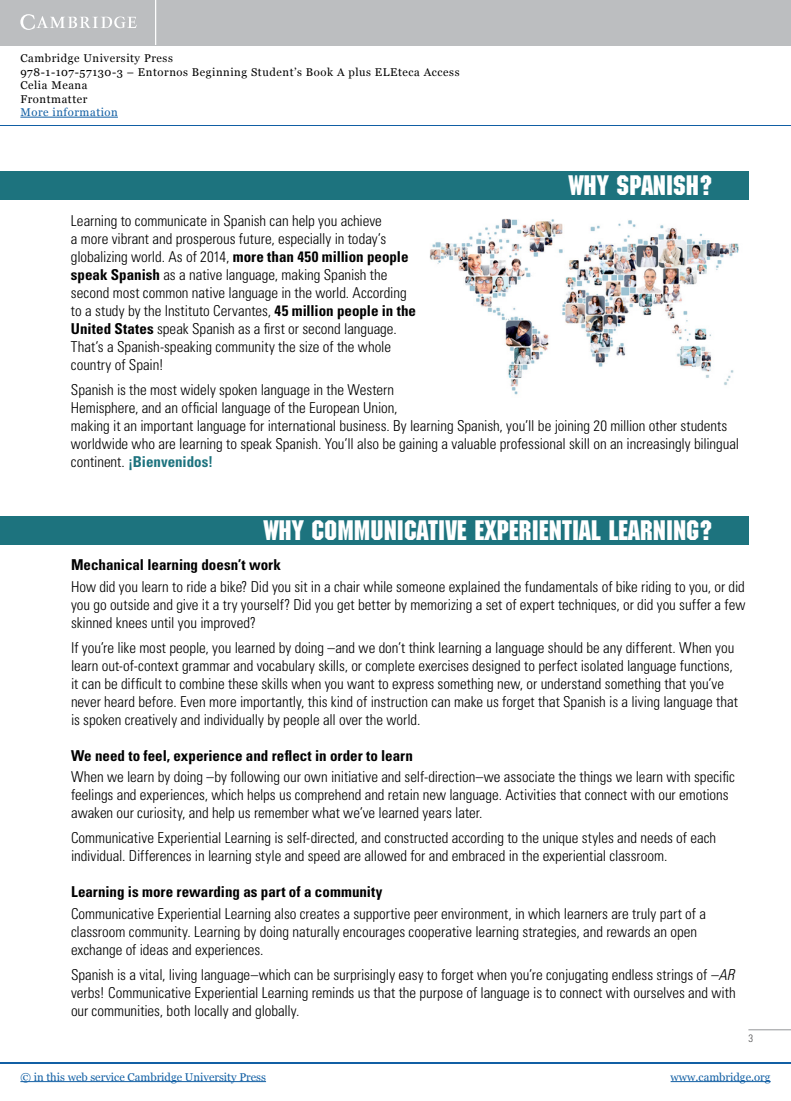
<style>
.page{position:relative;width:791px;height:1101px;background:#fff}
.page>*{position:absolute;margin:0;border:0;box-sizing:border-box;transform-origin:0 0}
.t1{font:27.5px "Machine Std";color:#fff}
.t2{font:300 condensed 15px/18px "Univers LT Std";color:#000}
.t3{font:700 condensed 15px "Univers LT Std";color:#000}
.t4{font:11.25px/13.4px "Georgia";letter-spacing:.05em;color:#000}
.t5{font:11.25px "Georgia";color:#115fa4}
.t6{font:11.25px "Georgia";letter-spacing:.05em;color:#115fa4}
.t7{font:300 condensed 10.62px "Univers LT Std";color:#4d4d4f}
.s1{font-weight:700}
.s2{font-weight:700;color:#1d737e}
.s3{font-style:italic}
</style>
<div class="page">
<div style="left:0;top:0;width:790px;height:45px;background:#bcbec0"></div>
<hr style="left:155px;top:0;width:1px;height:45px;background:#fff">
<svg style="left:20px;top:14px;width:117px;height:16px"></svg>
<hr style="left:20px;top:117px;width:98px;height:1px;background:#115fa4">
<hr style="left:0;top:125px;width:790px;height:1px;background:#115fa4">
<hr style="left:0;top:1062px;width:790px;height:1px;background:#115fa4">
<hr style="left:20px;top:1081px;width:246px;height:1px;background:#115fa4">
<hr style="left:670px;top:1081px;width:100px;height:1px;background:#115fa4">
<img style="left:429px;top:219px;width:310px;height:176px">
<div style="left:0;top:171px;width:748px;height:29px;background:#1d737e"></div>
<div style="left:0;top:516px;width:748px;height:28px;background:#1d737e"></div>
<hr style="left:748px;top:1029px;width:42px;height:1px;background:#939598">
<p class="t4" style="left:20px;top:51px;width:440px">Cambridge University Press<br>978-1-107-57130-3 – Entornos Beginning Student’s Book A plus ELEteca Access<br>Celia Meana<br>Frontmatter</p>
<p class="t6" style="left:20px;top:104px;width:99px">More information</p>
<h1 class="t1" style="left:568px;top:170px;width:146px">WHY SPANISH?</h1>
<p class="t2" style="left:71px;top:211px;width:346px">Learning to communicate in Spanish can help you achieve<br>a more vibrant and prosperous future, especially in today’s globalizing world. As of 2014, <span class="s1">more than 450 million people speak Spanish</span> as a native language, making Spanish the second most common native language in the world. According to a study by the Instituto Cervantes, <span class="s1">45 million people in the United States</span> speak Spanish as a first or second language.<br>That’s a Spanish-speaking community the size of the whole country of Spain!</p>
<p class="t2" style="left:71px;top:380px;width:669px">Spanish is the most widely spoken language in the Western<br>Hemisphere, and an official language of the European Union,<br>making it an important language for international business. By learning Spanish, you’ll be joining 20 million other students worldwide who are learning to speak Spanish. You’ll also be gaining a valuable professional skill on an increasingly bilingual continent. <span class="s2">¡Bienvenidos!</span></p>
<h1 class="t1" style="left:263px;top:514px;width:450px">WHY COMMUNICATIVE EXPERIENTIAL LEARNING?</h1>
<p class="t3" style="left:71px;top:556px;width:211px">Mechanical learning doesn’t work</p>
<p class="t2" style="left:71px;top:577px;width:675px;text-align:justify">How did you learn to ride a bike? Did you sit in a chair while someone explained the fundamentals of bike riding to you, or did you go outside and give it a try yourself? Did you get better by memorizing a set of expert techniques, or did you suffer a few skinned knees until you improved?</p>
<p class="t2" style="left:71px;top:638px;width:668px">If you’re like most people, you learned by doing –and we don’t think learning a language should be any different. When you learn out-of-context grammar and vocabulary skills, or complete exercises designed to perfect isolated language functions, it can be difficult to combine these skills when you want to express something new, or understand something that you’ve never heard before. Even more importantly, this kind of instruction can make us forget that Spanish is a living language that is spoken creatively and individually by people all over the world.</p>
<p class="t3" style="left:71px;top:746px;width:343px">We need to feel, experience and reflect in order to learn</p>
<p class="t2" style="left:71px;top:768px;width:665px">When we learn by doing –by following our own initiative and self-direction–we associate the things we learn with specific feelings and experiences, which helps us comprehend and retain new language. Activities that connect with our emotions awaken our curiosity, and help us remember what we’ve learned years later.</p>
<p class="t2" style="left:71px;top:829px;width:646px">Communicative Experiential Learning is self-directed, and constructed according to the unique styles and needs of each individual. Differences in learning style and speed are allowed for and embraced in the experiential classroom.</p>
<p class="t3" style="left:71px;top:882px;width:313px">Learning is more rewarding as part of a community</p>
<p class="t2" style="left:71px;top:904px;width:636px">Communicative Experiential Learning also creates a supportive peer environment, in which learners are truly part of a classroom community. Learning by doing naturally encourages cooperative learning strategies, and rewards an open exchange of ideas and experiences.</p>
<p class="t2" style="left:71px;top:965px;width:666px;text-align:justify">Spanish is a vital, living language–which can be surprisingly easy to forget when you’re conjugating endless strings of <span class="s3">–AR </span>verbs! Communicative Experiential Learning reminds us that the purpose of language is to connect with ourselves and with our communities, both locally and globally.</p>
<p class="t7" style="left:748px;top:1031px;width:6px">3</p>
<p class="t5" style="left:20px;top:1068px;width:247px">© in this web service Cambridge University Press</p>
<p class="t5" style="left:670px;top:1068px;width:101px">www.cambridge.org</p>
</div>
